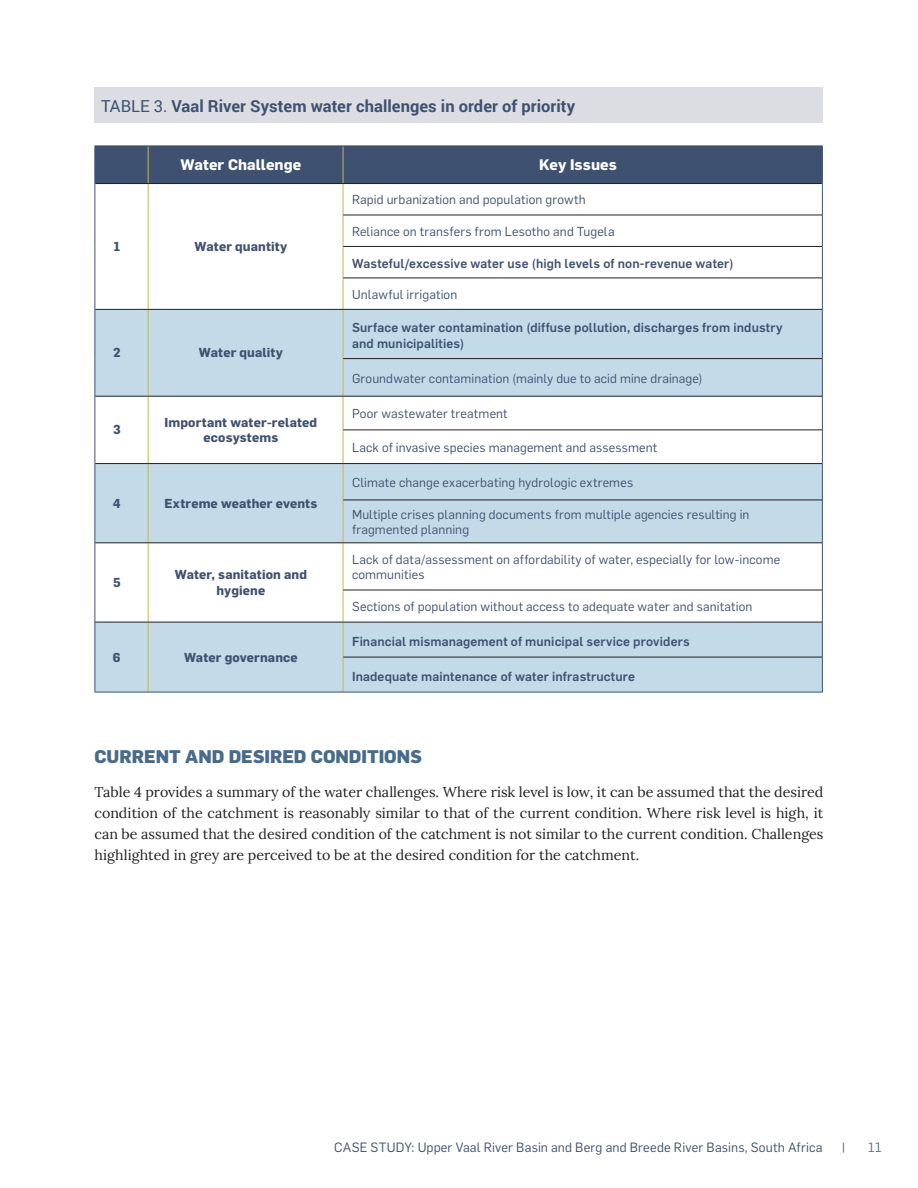
<style>
.page{position:relative;width:918px;height:1188px;background:#fff}
.page>*{position:absolute;margin:0;border:0;box-sizing:border-box;transform-origin:0 0}
.t1{font:800 18px "Flama";color:#486b8b}
.t2{font:700 16.5px "Roboto";letter-spacing:.005em;color:#3e5170}
.t3{font:700 15px "Flama";letter-spacing:.005em;color:#fff}
.t4{font:14.25px/21px "Lora";color:#231f20;text-align:justify}
.t5{font:13.2px "Flama";letter-spacing:.01em;color:#3e5170}
.t6{font:13.2px "Flama";color:#486b8b}
.t7{font:12.75px/15.8px "Flama";letter-spacing:.01em;color:#3e5170}
.t8{font:500 12.75px/15.8px "Flama";letter-spacing:.01em;color:#3e5170}
.t9{font:700 12.75px/15.8px "Flama";letter-spacing:.015em;color:#3e5170;text-align:center}
.s1{font-weight:400}
</style>
<div class="page">
<div style="left:94px;top:88px;width:730px;height:35px;background:#dcdce3"></div>
<div style="left:95px;top:147px;width:727px;height:36px;background:#3e5170"></div>
<svg style="left:95px;top:310px;width:727px;height:382px;fill:#c3dae9"></svg>
<hr style="left:148px;top:146px;width:1px;height:37px;background:#cab54b">
<hr style="left:343px;top:146px;width:1px;height:37px;background:#cab54b">
<hr style="left:148px;top:184px;width:1px;height:31px;background:#cab54b">
<hr style="left:343px;top:184px;width:1px;height:31px;background:#cab54b">
<hr style="left:148px;top:215px;width:1px;height:31px;background:#cab54b">
<hr style="left:343px;top:215px;width:1px;height:31px;background:#cab54b">
<hr style="left:148px;top:246px;width:1px;height:32px;background:#cab54b">
<hr style="left:343px;top:246px;width:1px;height:32px;background:#cab54b">
<hr style="left:148px;top:278px;width:1px;height:31px;background:#cab54b">
<hr style="left:343px;top:278px;width:1px;height:31px;background:#cab54b">
<hr style="left:148px;top:310px;width:1px;height:49px;background:#cab54b">
<hr style="left:343px;top:310px;width:1px;height:49px;background:#cab54b">
<hr style="left:148px;top:359px;width:1px;height:37px;background:#cab54b">
<hr style="left:343px;top:359px;width:1px;height:37px;background:#cab54b">
<hr style="left:148px;top:397px;width:1px;height:33px;background:#cab54b">
<hr style="left:343px;top:397px;width:1px;height:33px;background:#cab54b">
<hr style="left:148px;top:430px;width:1px;height:33px;background:#cab54b">
<hr style="left:343px;top:430px;width:1px;height:33px;background:#cab54b">
<hr style="left:148px;top:464px;width:1px;height:36px;background:#cab54b">
<hr style="left:343px;top:464px;width:1px;height:36px;background:#cab54b">
<hr style="left:148px;top:500px;width:1px;height:42px;background:#cab54b">
<hr style="left:343px;top:500px;width:1px;height:42px;background:#cab54b">
<hr style="left:148px;top:543px;width:1px;height:47px;background:#cab54b">
<hr style="left:343px;top:543px;width:1px;height:47px;background:#cab54b">
<hr style="left:148px;top:590px;width:1px;height:32px;background:#cab54b">
<hr style="left:343px;top:590px;width:1px;height:32px;background:#cab54b">
<hr style="left:148px;top:622px;width:1px;height:35px;background:#cab54b">
<hr style="left:343px;top:622px;width:1px;height:35px;background:#cab54b">
<hr style="left:148px;top:657px;width:1px;height:35px;background:#cab54b">
<hr style="left:343px;top:657px;width:1px;height:35px;background:#cab54b">
<hr style="left:95px;top:183px;width:53px;height:1px;background:#231f20">
<hr style="left:148px;top:183px;width:195px;height:1px;background:#231f20">
<hr style="left:343px;top:183px;width:479px;height:1px;background:#231f20">
<hr style="left:343px;top:215px;width:479px;height:1px;background:#231f20">
<hr style="left:343px;top:246px;width:479px;height:1px;background:#231f20">
<hr style="left:343px;top:278px;width:479px;height:1px;background:#231f20">
<hr style="left:343px;top:358px;width:479px;height:1px;background:#231f20">
<hr style="left:343px;top:430px;width:479px;height:1px;background:#231f20">
<hr style="left:343px;top:500px;width:479px;height:1px;background:#231f20">
<hr style="left:343px;top:590px;width:479px;height:1px;background:#231f20">
<hr style="left:343px;top:657px;width:479px;height:1px;background:#231f20">
<hr style="left:94px;top:146px;width:54px;height:1px;background:#3e5170">
<hr style="left:94px;top:146px;width:1px;height:38px;background:#3e5170">
<hr style="left:148px;top:146px;width:195px;height:1px;background:#3e5170">
<hr style="left:343px;top:146px;width:480px;height:1px;background:#3e5170">
<hr style="left:822px;top:146px;width:1px;height:38px;background:#3e5170">
<hr style="left:94px;top:184px;width:1px;height:31px;background:#3e5170">
<hr style="left:822px;top:184px;width:1px;height:31px;background:#3e5170">
<hr style="left:94px;top:215px;width:1px;height:31px;background:#3e5170">
<hr style="left:822px;top:215px;width:1px;height:31px;background:#3e5170">
<hr style="left:94px;top:246px;width:1px;height:32px;background:#3e5170">
<hr style="left:822px;top:246px;width:1px;height:32px;background:#3e5170">
<hr style="left:94px;top:278px;width:1px;height:31px;background:#3e5170">
<hr style="left:822px;top:278px;width:1px;height:31px;background:#3e5170">
<hr style="left:94px;top:309px;width:1px;height:50px;background:#3e5170">
<hr style="left:822px;top:309px;width:1px;height:50px;background:#3e5170">
<hr style="left:94px;top:359px;width:1px;height:37px;background:#3e5170">
<hr style="left:822px;top:359px;width:1px;height:37px;background:#3e5170">
<hr style="left:94px;top:396px;width:1px;height:34px;background:#3e5170">
<hr style="left:822px;top:396px;width:1px;height:34px;background:#3e5170">
<hr style="left:94px;top:430px;width:1px;height:34px;background:#3e5170">
<hr style="left:822px;top:430px;width:1px;height:34px;background:#3e5170">
<hr style="left:94px;top:464px;width:1px;height:36px;background:#3e5170">
<hr style="left:822px;top:464px;width:1px;height:36px;background:#3e5170">
<hr style="left:94px;top:500px;width:1px;height:43px;background:#3e5170">
<hr style="left:822px;top:500px;width:1px;height:43px;background:#3e5170">
<hr style="left:94px;top:543px;width:1px;height:47px;background:#3e5170">
<hr style="left:822px;top:543px;width:1px;height:47px;background:#3e5170">
<hr style="left:94px;top:590px;width:1px;height:32px;background:#3e5170">
<hr style="left:822px;top:590px;width:1px;height:32px;background:#3e5170">
<hr style="left:94px;top:622px;width:1px;height:35px;background:#3e5170">
<hr style="left:822px;top:622px;width:1px;height:35px;background:#3e5170">
<hr style="left:94px;top:657px;width:1px;height:35px;background:#3e5170">
<hr style="left:822px;top:657px;width:1px;height:35px;background:#3e5170">
<hr style="left:95px;top:309px;width:53px;height:1px;background:#231f20">
<hr style="left:148px;top:309px;width:195px;height:1px;background:#231f20">
<hr style="left:343px;top:309px;width:479px;height:1px;background:#231f20">
<hr style="left:95px;top:396px;width:53px;height:1px;background:#231f20">
<hr style="left:148px;top:396px;width:195px;height:1px;background:#231f20">
<hr style="left:343px;top:396px;width:479px;height:1px;background:#231f20">
<hr style="left:95px;top:463px;width:53px;height:1px;background:#231f20">
<hr style="left:148px;top:463px;width:195px;height:1px;background:#231f20">
<hr style="left:343px;top:463px;width:479px;height:1px;background:#231f20">
<hr style="left:95px;top:542px;width:53px;height:1px;background:#231f20">
<hr style="left:148px;top:542px;width:195px;height:1px;background:#231f20">
<hr style="left:343px;top:542px;width:479px;height:1px;background:#231f20">
<hr style="left:95px;top:622px;width:53px;height:1px;background:#231f20">
<hr style="left:148px;top:622px;width:195px;height:1px;background:#231f20">
<hr style="left:343px;top:622px;width:479px;height:1px;background:#231f20">
<hr style="left:94px;top:692px;width:54px;height:1px;background:#3e5170">
<hr style="left:148px;top:692px;width:195px;height:1px;background:#3e5170">
<hr style="left:343px;top:692px;width:480px;height:1px;background:#3e5170">
<p class="t2" style="left:101px;top:94px;width:476px"><span class="s1">TABLE 3.</span> Vaal River System water challenges in order of priority</p>
<p class="t3" style="left:181px;top:156px;width:122px">Water Challenge</p>
<p class="t3" style="left:539px;top:156px;width:79px">Key Issues</p>
<p class="t9" style="left:113px;top:238px;width:8px">1</p>
<p class="t9" style="left:195px;top:238px;width:94px">Water quantity</p>
<p class="t9" style="left:113px;top:345px;width:9px">2</p>
<p class="t9" style="left:199px;top:345px;width:86px">Water quality</p>
<p class="t9" style="left:113px;top:422px;width:9px">3</p>
<p class="t9" style="left:165px;top:414px;width:154px">Important water-related ecosystems</p>
<p class="t9" style="left:113px;top:495px;width:9px">4</p>
<p class="t9" style="left:164px;top:495px;width:154px">Extreme weather events</p>
<p class="t9" style="left:113px;top:574px;width:9px">5</p>
<p class="t9" style="left:175px;top:566px;width:134px">Water, sanitation and hygiene</p>
<p class="t9" style="left:113px;top:649px;width:9px">6</p>
<p class="t9" style="left:184px;top:649px;width:115px">Water governance</p>
<p class="t7" style="left:352px;top:192px;width:235px">Rapid urbanization and population growth</p>
<p class="t7" style="left:352px;top:223px;width:264px">Reliance on transfers from Lesotho and Tugela</p>
<p class="t8" style="left:352px;top:255px;width:383px">Wasteful/excessive water use (high levels of non-revenue water)</p>
<p class="t7" style="left:352px;top:286px;width:107px">Unlawful irrigation</p>
<p class="t8" style="left:352px;top:319px;width:432px">Surface water contamination (diffuse pollution, discharges from industry and municipalities)</p>
<p class="t7" style="left:352px;top:370px;width:352px">Groundwater contamination (mainly due to acid mine drainage)</p>
<p class="t7" style="left:352px;top:406px;width:157px">Poor wastewater treatment</p>
<p class="t7" style="left:352px;top:439px;width:307px">Lack of invasive species management and assessment</p>
<p class="t7" style="left:352px;top:474px;width:283px">Climate change exacerbating hydrologic extremes</p>
<p class="t7" style="left:352px;top:506px;width:399px">Multiple crises planning documents from multiple agencies resulting in fragmented planning</p>
<p class="t7" style="left:352px;top:551px;width:430px">Lack of data/assessment on affordability of water, especially for low-income communities</p>
<p class="t7" style="left:352px;top:599px;width:402px">Sections of population without access to adequate water and sanitation</p>
<p class="t8" style="left:352px;top:632px;width:339px">Financial mismanagement of municipal service providers</p>
<p class="t8" style="left:352px;top:667px;width:284px">Inadequate maintenance of water infrastructure</p>
<h1 class="t1" style="left:94px;top:745px;width:329px">CURRENT AND DESIRED CONDITIONS</h1>
<p class="t4" style="left:94px;top:781px;width:731px">Table 4 provides a summary of the water challenges. Where risk level is low, it can be assumed that the desired condition of the catchment is reasonably similar to that of the current condition. Where risk level is high, it can be assumed that the desired condition of the catchment is not similar to the current condition. Challenges highlighted in grey are perceived to be at the desired condition for the catchment.</p>
<p class="t5" style="left:334px;top:1139px;width:490px">CASE STUDY: Upper Vaal River Basin and Berg and Breede River Basins, South Africa</p>
<p class="t5" style="left:842px;top:1139px;width:6px">|</p>
<p class="t6" style="left:868px;top:1139px;width:15px">11</p>
</div>
